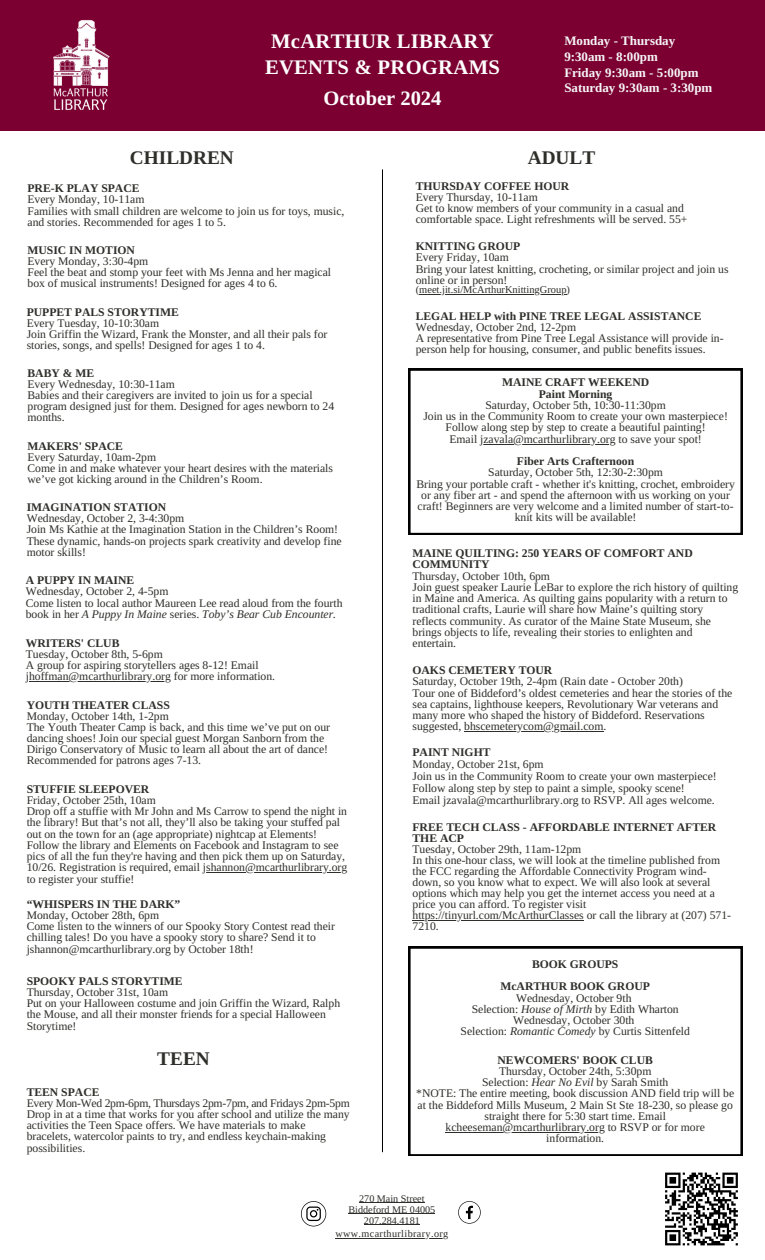
<style>
.page{position:relative;width:765px;height:1260px;background:#fff}
.page>*{position:absolute;margin:0;border:0;box-sizing:border-box;transform-origin:0 0}
.t1{font:700 20.62px/25.9px "Libra Serif Modern";letter-spacing:.015em;color:#fff}
.t2{font:700 20.5px "Libra Serif Modern";color:#fff}
.t3{font:700 19.25px "Libra Serif Modern";color:#2e2e2a}
.t4{font:700 13px/15.6px "Libra Serif Modern";color:#f6f6f6}
.t5{font:11.62px/11.2px "Libra Serif Modern";color:#2e2e2a}
.t6{font:700 11.62px/11.2px "Libra Serif Modern";color:#2e2e2a}
.t7{font:10.5px "Libra Serif Modern";color:#2e2e2a}
.t8{font:10.12px/10.9px "Libra Serif Modern";color:#2e2e2a;text-align:center}
.t9{font:10.12px "Libra Serif Modern";letter-spacing:.04em;color:#2e2e2a}
.s1{font-weight:700}
.s2{font-style:italic}
</style>
<div class="page">
<div style="left:0;top:0;width:765px;height:130px;background:#7b0031"></div>
<svg style="left:301px;top:1201px;width:25px;height:25px"></svg>
<svg style="left:458px;top:1201px;width:23px;height:23px"></svg>
<hr style="left:382px;top:169px;width:1px;height:983px;background:#000">
<img style="left:53px;top:19px;width:57px;height:91px">
<hr style="left:26px;top:681px;width:145px;height:1px;background:#2e2e2a">
<hr style="left:419px;top:294px;width:148px;height:1px;background:#2e2e2a">
<hr style="left:359px;top:1203px;width:66px;height:1px;background:#2e2e2a">
<hr style="left:348px;top:1213px;width:87px;height:1px;background:#2e2e2a">
<hr style="left:364px;top:1224px;width:56px;height:1px;background:#2e2e2a">
<hr style="left:335px;top:1238px;width:114px;height:1px;background:#2e2e2a">
<hr style="left:464px;top:731px;width:139px;height:1px;background:#2e2e2a">
<svg style="left:409px;top:947px;width:333px;height:209px"></svg>
<hr style="left:446px;top:1132px;width:159px;height:1px;background:#2e2e2a">
<hr style="left:203px;top:872px;width:144px;height:1px;background:#2e2e2a">
<hr style="left:413px;top:920px;width:171px;height:1px;background:#2e2e2a">
<svg style="left:409px;top:369px;width:333px;height:166px"></svg>
<hr style="left:480px;top:444px;width:136px;height:1px;background:#2e2e2a">
<svg style="left:665px;top:1172px;width:73px;height:74px"></svg>
<h5 class="t1" style="left:265px;top:28px;width:236px">McARTHUR LIBRARY<br>EVENTS &amp; PROGRAMS</h5>
<h5 class="t2" style="left:324px;top:86px;width:119px">October 2024</h5>
<h5 class="t4" style="left:564px;top:33px;width:150px">Monday - Thursday<br>9:30am - 8:00pm<br>Friday 9:30am - 5:00pm<br>Saturday 9:30am - 3:30pm</h5>
<h5 class="t3" style="left:130px;top:146px;width:105px">CHILDREN</h5>
<h5 class="t3" style="left:528px;top:146px;width:69px">ADULT</h5>
<h5 class="t5" style="left:28px;top:183px;width:318px"><span class="s1">PRE-K PLAY SPACE<br></span>Every Monday, 10-11am<br>Families with small children are welcome to join us for toys, music, and stories. Recommended for ages 1 to 5.</h5>
<h1 class="t5" style="left:28px;top:245px;width:305px"><span class="s1">MUSIC IN MOTION<br></span>Every Monday, 3:30-4pm<br>Feel the beat and stomp your feet with Ms Jenna and her magical box of musical instruments! Designed for ages 4 to 6.</h1>
<p class="t6" style="left:27px;top:306px;width:154px">PUPPET PALS STORYTIME</p>
<p class="t5" style="left:27px;top:317px;width:302px">Every Tuesday, 10-10:30am<br>Join Griffin the Wizard, Frank the Monster, and all their pals for stories, songs, and spells! Designed for ages 1 to 4.</p>
<h5 class="t5" style="left:28px;top:368px;width:308px"><span class="s1">BABY &amp; ME<br></span>Every Wednesday, 10:30-11am<br>Babies and their caregivers are invited to join us for a special program designed just for them. Designed for ages newborn to 24 months.</h5>
<h2 class="t5" style="left:28px;top:440px;width:307px"><span class="s1">MAKERS' SPACE<br></span>Every Saturday, 10am-2pm<br>Come in and make whatever your heart desires with the materials we’ve got kicking around in the Children’s Room.</h2>
<h1 class="t5" style="left:27px;top:502px;width:317px"><span class="s1">IMAGINATION STATION<br></span>Wednesday, October 2, 3-4:30pm<br>Join Ms Kathie at the Imagination Station in the Children’s Room!<br>These dynamic, hands-on projects spark creativity and develop fine motor skills!</h1>
<h5 class="t5" style="left:26px;top:575px;width:318px"><span class="s1">A PUPPY IN MAINE<br></span>Wednesday, October 2, 4-5pm<br>Come listen to local author Maureen Lee read aloud from the fourth book in her <span class="s2">A Puppy In Maine</span> series. <span class="s2">Toby’s Bear Cub Encounter.</span></h5>
<h2 class="t5" style="left:26px;top:638px;width:234px"><span class="s1">WRITERS' CLUB<br></span>Tuesday, October 8th, 5-6pm<br>A group for aspiring storytellers ages 8-12! Email</h2>
<h4 class="t5" style="left:26px;top:671px;width:251px">jhoffman@mcarthurlibrary.org for more information.</h4>
<p class="t5" style="left:27px;top:699px;width:305px"><span class="s1">YOUTH THEATER CLASS<br></span>Monday, October 14th, 1-2pm<br>The Youth Theater Camp is back, and this time we’ve put on our dancing shoes! Join our special guest Morgan Sanborn from the Dirigo Conservatory of Music to learn all about the art of dance!<br>Recommended for patrons ages 7-13.</p>
<p class="t5" style="left:27px;top:783px;width:322px"><span class="s1">STUFFIE SLEEPOVER<br></span>Friday, October 25th, 10am<br>Drop off a stuffie with Mr John and Ms Carrow to spend the night in the library! But that’s not all, they’ll also be taking your stuffed pal out on the town for an (age appropriate) nightcap at Elements!<br>Follow the library and Elements on Facebook and Instagram to see pics of all the fun they're having and then pick them up on Saturday, 10/26. Registration is required, email jshannon@mcarthurlibrary.org</p>
<p class="t5" style="left:27px;top:873px;width:109px">to register your stuffie!</p>
<p class="t5" style="left:27px;top:898px;width:310px"><span class="s1">“WHISPERS IN THE DARK”<br></span>Monday, October 28th, 6pm<br>Come listen to the winners of our Spooky Story Contest read their chilling tales! Do you have a spooky story to share? Send it to jshannon@mcarthurlibrary.org by October 18th!</p>
<p class="t5" style="left:27px;top:975px;width:315px"><span class="s1">SPOOKY PALS STORYTIME<br></span>Thursday, October 31st, 10am<br>Put on your Halloween costume and join Griffin the Wizard, Ralph the Mouse, and all their monster friends for a special Halloween Storytime!</p>
<h5 class="t3" style="left:157px;top:1048px;width:54px">TEEN</h5>
<p class="t6" style="left:27px;top:1087px;width:74px">TEEN SPACE</p>
<p class="t5" style="left:27px;top:1098px;width:325px">Every Mon-Wed 2pm-6pm, Thursdays 2pm-7pm, and Fridays 2pm-5pm Drop in at a time that works for you after school and utilize the many activities the Teen Space offers. We have materials to make bracelets, watercolor paints to try, and endless keychain-making possibilities.</p>
<p class="t6" style="left:416px;top:180px;width:155px">THURSDAY COFFEE HOUR</p>
<p class="t5" style="left:416px;top:192px;width:273px">Every Thursday, 10-11am<br>Get to know members of your community in a casual and comfortable space. Light refreshments will be served. 55+</p>
<h5 class="t5" style="left:416px;top:240px;width:314px"><span class="s1">KNITTING GROUP<br></span>Every Friday, 10am<br>Bring your latest knitting, crocheting, or similar project and join us online or in person!</h5>
<h5 class="t7" style="left:416px;top:284px;width:156px">(meet.jit.si/McArthurKnittingGroup)</h5>
<h5 class="t5" style="left:416px;top:310px;width:309px"><span class="s1">LEGAL HELP with PINE TREE LEGAL ASSISTANCE </span>Wednesday, October 2nd, 12-2pm<br>A representative from Pine Tree Legal Assistance will provide in&shy;person help for housing, consumer, and public benefits issues.</h5>
<p class="t6" style="left:502px;top:377px;width:149px;text-align:center">MAINE CRAFT WEEKEND<br>Paint Morning</p>
<p class="t5" style="left:423px;top:400px;width:306px;text-align:center">Saturday, October 5th, 10:30-11:30pm<br>Join us in the Community Room to create your own masterpiece!<br>Follow along step by step to create a beautiful painting!<br>Email jzavala@mcarthurlibrary.org to save your spot!</p>
<p class="t6" style="left:517px;top:456px;width:119px">Fiber Arts Crafternoon</p>
<p class="t5" style="left:416px;top:467px;width:320px;text-align:center">Saturday, October 5th, 12:30-2:30pm<br>Bring your portable craft - whether it's knitting, crochet, embroidery or any fiber art - and spend the afternoon with us working on your craft! Beginners are very welcome and a limited number of start-to&shy;knit kits will be available!</p>
<p class="t6" style="left:413px;top:548px;width:282px">MAINE QUILTING: 250 YEARS OF COMFORT AND<br>COMMUNITY</p>
<p class="t5" style="left:413px;top:570px;width:327px">Thursday, October 10th, 6pm<br>Join guest speaker Laurie LeBar to explore the rich history of quilting in Maine and America. As quilting gains popularity with a return to traditional crafts, Laurie will share how Maine’s quilting story reflects community. As curator of the Maine State Museum, she brings objects to life, revealing their stories to enlighten and entertain.</p>
<h5 class="t5" style="left:413px;top:665px;width:321px"><span class="s1">OAKS CEMETERY TOUR<br></span>Saturday, October 19th, 2-4pm (Rain date - October 20th)<br>Tour one of Biddeford’s oldest cemeteries and hear the stories of the sea captains, lighthouse keepers, Revolutionary War veterans and many more who shaped the history of Biddeford. Reservations suggested, bhscemeterycom@gmail.com.</h5>
<h1 class="t5" style="left:413px;top:747px;width:306px;line-height:12px"><span class="s1">PAINT NIGHT<br></span>Monday, October 21st, 6pm<br>Join us in the Community Room to create your own masterpiece!<br>Follow along step by step to paint a simple, spooky scene!<br>Email jzavala@mcarthurlibrary.org to RSVP. All ages welcome.</h1>
<p class="t6" style="left:413px;top:821px;width:305px">FREE TECH CLASS - AFFORDABLE INTERNET AFTER<br>THE ACP</p>
<p class="t5" style="left:413px;top:843px;width:320px">Tuesday, October 29th, 11am-12pm<br>In this one-hour class, we will look at the timeline published from the FCC regarding the Affordable Connectivity Program wind&shy;down, so you know what to expect. We will also look at several options which may help you get the internet access you need at a price you can afford. To register visit https://tinyurl.com/McArthurClasses or call the library at (207) 571- 7210.</p>
<h5 class="t6" style="left:532px;top:958px;width:88px">BOOK GROUPS</h5>
<p class="t5" style="left:461px;top:981px;width:231px;text-align:center"><span class="s1">McARTHUR BOOK GROUP<br></span>Wednesday, October 9th<br>Selection: <span class="s2">House of Mirth</span> by Edith Wharton<br>Wednesday, October 30th<br>Selection: <span class="s2">Romantic Comedy</span> by Curtis Sittenfeld</p>
<h3 class="t5" style="left:416px;top:1054px;width:320px;text-align:center"><span class="s1">NEWCOMERS' BOOK CLUB<br></span>Thursday, October 24th, 5:30pm<br>Selection: <span class="s2">Hear No Evil</span> by Sarah Smith<br>*NOTE: The entire meeting, book discussion AND field trip will be at the Biddeford Mills Museum, 2 Main St Ste 18-230, so please go straight there for 5:30 start time. Email</h3>
<h5 class="t5" style="left:446px;top:1122px;width:261px;text-align:center">kcheeseman@mcarthurlibrary.org to RSVP or for more information.</h5>
<h5 class="t8" style="left:348px;top:1193px;width:88px">270 Main Street<br>Biddeford ME 04005</h5>
<h5 class="t8" style="left:364px;top:1215px;width:57px">207.284.4181</h5>
<h5 class="t9" style="left:335px;top:1228px;width:115px">www.mcarthurlibrary.org</h5>
</div>
